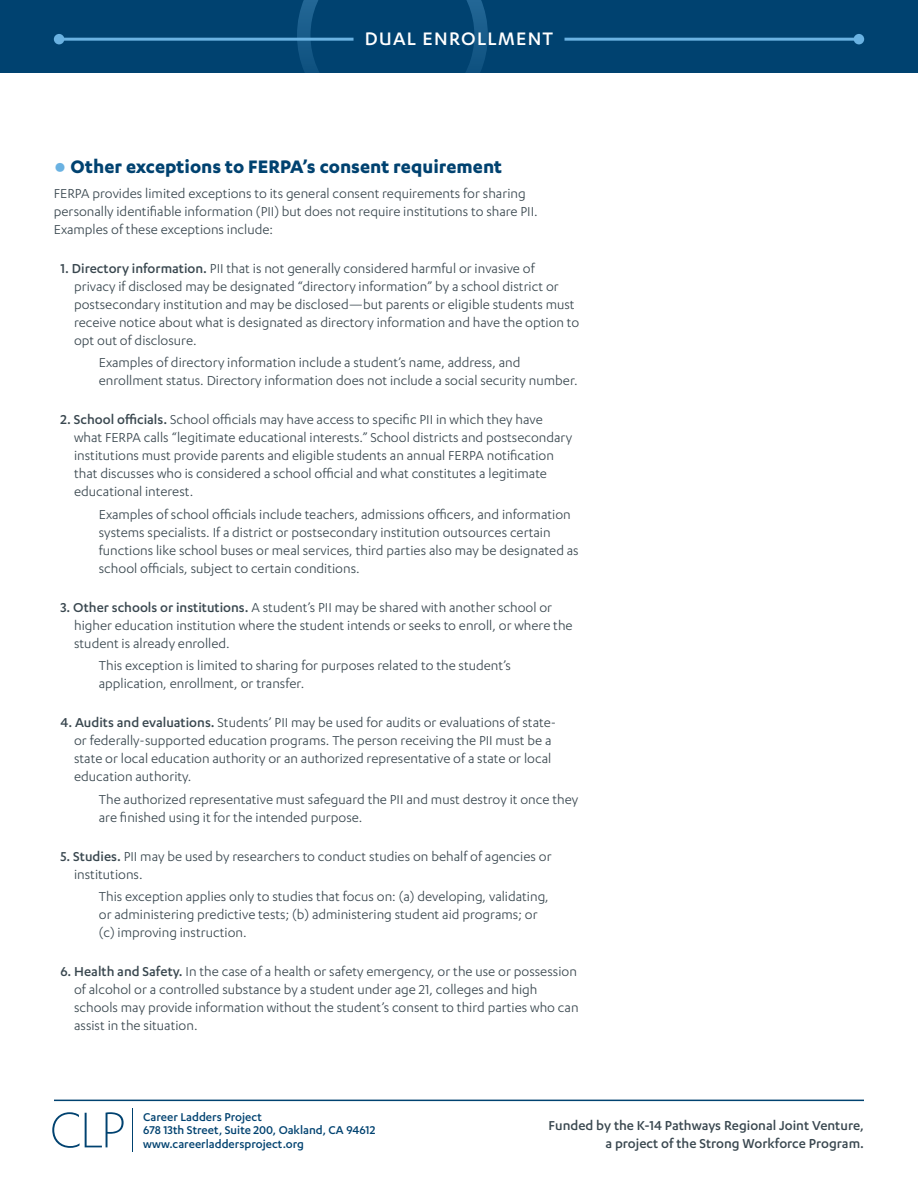
<style>
.page{position:relative;width:918px;height:1188px;background:#fff}
.page>*{position:absolute;margin:0;border:0;box-sizing:border-box;transform-origin:0 0}
.Body{font:700 21px "Karbon";color:#004270}
.DE_Slug{font:500 21px "Karbon";letter-spacing:.06em;color:#fff}
.Body-2{font:15px/18px "Karbon";color:#39474f}
.Body-3{font:500 15px/17.2px "Karbon";color:#39474f;text-align:right}
.t1{font:500 13.2px/13.2px "Karbon";color:#004270}
.t2{font:9px "Karbon";color:#000}
.s1{font-size:36.75px;color:#6ab2e2}
.s2{font-weight:500}
</style>
<div class="page">
<div style="left:0;top:0;width:918px;height:74px;background:#004270"></div>
<div style="left:54px;top:34px;width:10px;height:10px;background:#6ab2e2;border-radius:50%"></div>
<hr style="left:62px;top:38px;width:290px;height:3px;background:#6ab2e2">
<div style="left:854px;top:34px;width:10px;height:10px;background:#6ab2e2;border-radius:50%"></div>
<hr style="left:566px;top:38px;width:290px;height:3px;background:#6ab2e2">
<svg style="left:297px;top:0;width:191px;height:74px"></svg>
<hr style="left:55px;top:1100px;width:808px;height:1px;background:#004270">
<svg style="left:52px;top:1112px;width:72px;height:36px"></svg>
<hr style="left:133px;top:1108px;width:1px;height:44px;background:#004270">
<p class="DE_Slug" style="left:365px;top:27px;width:190px">DUAL ENROLLMENT</p>
<p class="Body" style="left:54px;top:155px;width:450px"><span class="s1">•</span> Other exceptions to FERPA’s consent requirement</p>
<p class="Body-2" style="left:54px;top:184px;width:485px">FERPA provides limited exceptions to its general consent requirements for sharing personally identifiable information (PII) but does not require institutions to share PII.<br>Examples of these exceptions include:</p>
<p class="Body-2" style="left:74px;top:259px;width:507px;text-indent:-14px"><span class="s2">1. Directory information.</span> PII that is not generally considered harmful or invasive of privacy if disclosed may be designated “directory information” by a school district or postsecondary institution and may be disclosed—but parents or eligible students must receive notice about what is designated as directory information and have the option to opt out of disclosure.</p>
<p class="Body-2" style="left:99px;top:353px;width:480px">Examples of directory information include a student’s name, address, and enrollment status. Directory information does not include a social security number.</p>
<p class="Body-2" style="left:74px;top:410px;width:500px;text-indent:-14px"><span class="s2">2. School officials.</span> School officials may have access to specific PII in which they have what FERPA calls “legitimate educational interests.” School districts and postsecondary institutions must provide parents and eligible students an annual FERPA notification that discusses who is considered a school official and what constitutes a legitimate educational interest.</p>
<p class="Body-2" style="left:99px;top:505px;width:481px">Examples of school officials include teachers, admissions officers, and information systems specialists. If a district or postsecondary institution outsources certain functions like school buses or meal services, third parties also may be designated as school officials, subject to certain conditions.</p>
<p class="Body-2" style="left:74px;top:598px;width:500px;text-indent:-14px"><span class="s2">3. Other schools or institutions.</span> A student’s PII may be shared with another school or higher education institution where the student intends or seeks to enroll, or where the student is already enrolled.</p>
<p class="Body-2" style="left:99px;top:656px;width:414px">This exception is limited to sharing for purposes related to the student’s application, enrollment, or transfer.</p>
<p class="Body-2" style="left:74px;top:713px;width:484px;text-indent:-14px"><span class="s2">4. Audits and evaluations.</span> Students’ PII may be used for audits or evaluations of state&shy;or federally-supported education programs. The person receiving the PII must be a state or local education authority or an authorized representative of a state or local education authority.</p>
<p class="Body-2" style="left:99px;top:790px;width:481px">The authorized representative must safeguard the PII and must destroy it once they are finished using it for the intended purpose.</p>
<p class="Body-2" style="left:74px;top:847px;width:479px;text-indent:-14px"><span class="s2">5. Studies.</span> PII may be used by researchers to conduct studies on behalf of agencies or institutions.</p>
<p class="Body-2" style="left:99px;top:887px;width:452px">This exception applies only to studies that focus on: (a) developing, validating, or administering predictive tests; (b) administering student aid programs; or (c) improving instruction.</p>
<p class="Body-2" style="left:74px;top:962px;width:506px;text-indent:-14px"><span class="s2">6. Health and Safety.</span> In the case of a health or safety emergency, or the use or possession of alcohol or a controlled substance by a student under age 21, colleges and high schools may provide information without the student’s consent to third parties who can assist in the situation.</p>
<p class="t2" style="left:50px;top:1006px;width:296px">The Career Ladders Project (CLP) logo and the corporate colors are vital elements for</p>
<p class="t1" style="left:143px;top:1110px;width:234px">Career Ladders Project<br>678 13th Street, Suite 200, Oakland, CA 94612 www.careerladdersproject.org</p>
<p class="Body-3" style="left:549px;top:1117px;width:317px">Funded by the K-14 Pathways Regional Joint Venture, a project of the Strong Workforce Program.</p>
</div>
